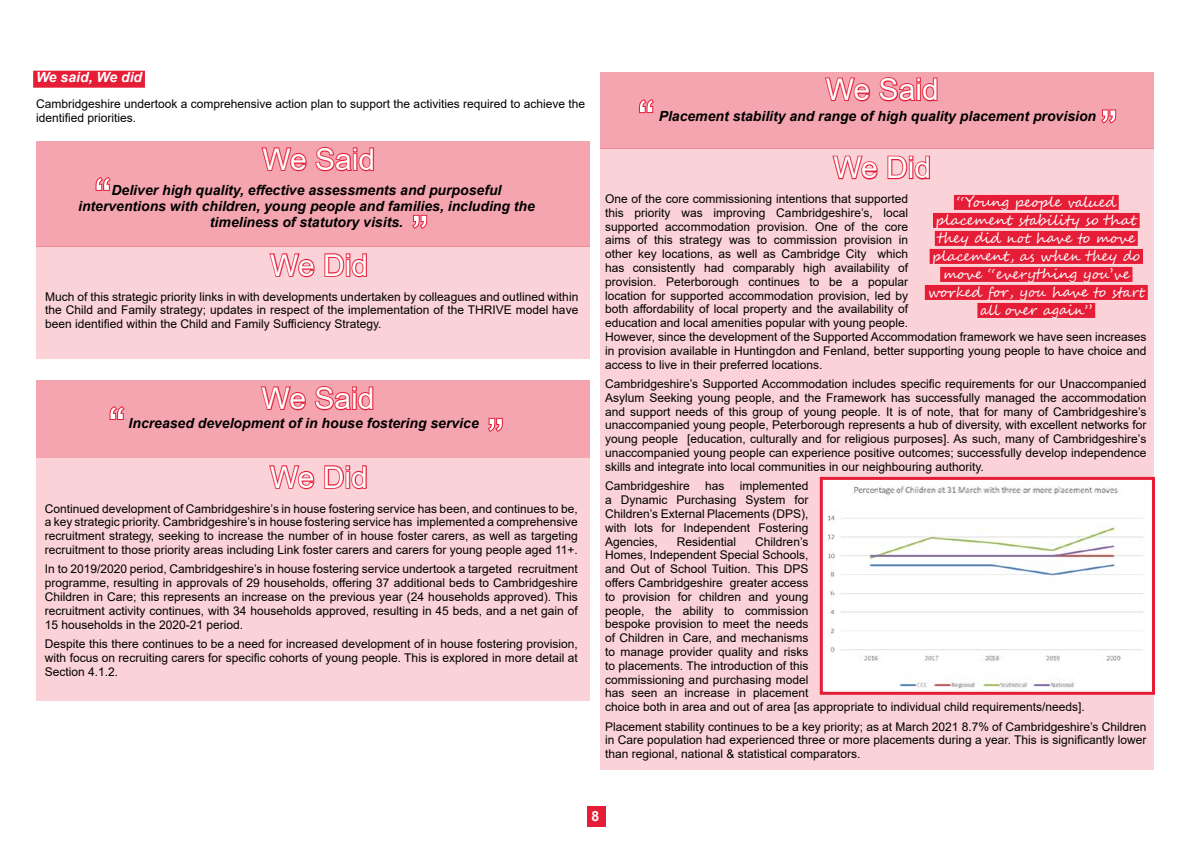
<style>
.page{position:relative;width:1191px;height:842px;background:#fff}
.page>*{position:absolute;margin:0;border:0;box-sizing:border-box;transform-origin:0 0}
.t1{font:50px "Arial";color:#fff}
.t2{font:30px "Arial";color:#fff}
.t3{font:italic 700 14px/16.1px "Arial";color:#000;text-align:center}
.t4{font:14px/18px "Segoe Script";color:#fff;text-align:center}
.t5{font:italic 700 14px "Arial";color:#fff}
.t6{font:700 14px "Arial";color:#fff}
.t7{font:12px/13.8px "Arial";color:#000;text-align:justify}
</style>
<div class="page">
<div style="left:37px;top:246px;width:553px;height:113px;background:#fad2d7"></div>
<svg style="left:269px;top:253px;width:46px;height:25px"></svg>
<svg style="left:324px;top:253px;width:43px;height:25px"></svg>
<div style="left:37px;top:142px;width:553px;height:105px;background:#f5a5af"></div>
<svg style="left:261px;top:147px;width:46px;height:25px"></svg>
<svg style="left:315px;top:147px;width:59px;height:25px"></svg>
<svg style="left:95px;top:177px;width:16px;height:14px"></svg>
<svg style="left:412px;top:214px;width:16px;height:15px"></svg>
<div style="left:33px;top:71px;width:112px;height:17px;background:#e61d37"></div>
<div style="left:600px;top:149px;width:553px;height:621px;background:#fad2d7"></div>
<svg style="left:832px;top:155px;width:46px;height:25px"></svg>
<svg style="left:887px;top:155px;width:43px;height:25px"></svg>
<div style="left:954px;top:195px;width:164px;height:15px;background:#e61d37"></div>
<div style="left:933px;top:213px;width:206px;height:15px;background:#e61d37"></div>
<div style="left:935px;top:231px;width:202px;height:15px;background:#e61d37"></div>
<div style="left:929px;top:249px;width:214px;height:15px;background:#e61d37"></div>
<div style="left:940px;top:267px;width:192px;height:15px;background:#e61d37"></div>
<div style="left:925px;top:285px;width:222px;height:15px;background:#e61d37"></div>
<div style="left:977px;top:303px;width:118px;height:15px;background:#e61d37"></div>
<div style="left:600px;top:72px;width:553px;height:77px;background:#f5a5af"></div>
<svg style="left:825px;top:77px;width:46px;height:25px"></svg>
<svg style="left:879px;top:77px;width:59px;height:25px"></svg>
<svg style="left:639px;top:99px;width:15px;height:15px"></svg>
<svg style="left:1101px;top:109px;width:16px;height:15px"></svg>
<img style="left:824px;top:481px;width:327px;height:210px">
<div style="left:820px;top:477px;width:335px;height:218px;border:3px solid #e61d37"></div>
<div style="left:36px;top:381px;width:553px;height:77px;background:#f5a5af"></div>
<svg style="left:260px;top:386px;width:46px;height:25px"></svg>
<svg style="left:314px;top:386px;width:60px;height:25px"></svg>
<div style="left:36px;top:458px;width:553px;height:242px;background:#fad2d7"></div>
<svg style="left:269px;top:465px;width:46px;height:25px"></svg>
<svg style="left:324px;top:465px;width:43px;height:25px"></svg>
<svg style="left:488px;top:417px;width:15px;height:15px"></svg>
<svg style="left:109px;top:406px;width:16px;height:14px"></svg>
<div style="left:587px;top:806px;width:18px;height:20px;background:#e61d37"></div>
<p class="t5" style="left:36px;top:68px;width:108px">We said, We did</p>
<p class="t7" style="left:36px;top:97px;width:550px">Cambridgeshire undertook a comprehensive action plan to support the activities required to achieve the identified priorities.</p>
<h2 class="t2" style="left:262px;top:139px;width:114px">We Said</h2>
<p class="t3" style="left:78px;top:182px;width:458px">Deliver high quality, effective assessments and purposeful interventions with children, young people and families, including the timeliness of statutory visits.</p>
<h1 class="t1" style="left:94px;top:163px;width:18px">“</h1>
<h1 class="t1" style="left:412px;top:200px;width:18px">”</h1>
<h2 class="t2" style="left:270px;top:245px;width:99px">We Did</h2>
<p class="t7" style="left:45px;top:289px;width:535px">Much of this strategic priority links in with developments undertaken by colleagues and outlined within the Child and Family strategy; updates in respect of the implementation of the THRIVE model have been identified within the Child and Family Sufficiency Strategy.</p>
<h2 class="t2" style="left:262px;top:378px;width:114px">We Said</h2>
<p class="t3" style="left:129px;top:415px;width:352px">Increased development of in house fostering service</p>
<h2 class="t2" style="left:270px;top:457px;width:99px">We Did</h2>
<p class="t7" style="left:45px;top:501px;width:534px">Continued development of Cambridgeshire’s in house fostering service has been, and continues to be, a key strategic priority. Cambridgeshire’s in house fostering service has implemented a comprehensive recruitment strategy, seeking to increase the number of in house foster carers, as well as targeting recruitment to those priority areas including Link foster carers and carers for young people aged 11+.</p>
<p class="t7" style="left:45px;top:562px;width:534px">In to 2019/2020 period, Cambridgeshire’s in house fostering service undertook a targeted recruitment programme, resulting in approvals of 29 households, offering 37 additional beds to Cambridgeshire Children in Care; this represents an increase on the previous year (24 households approved). This recruitment activity continues, with 34 households approved, resulting in 45 beds, and a net gain of 15 households in the 2020-21 period.</p>
<p class="t7" style="left:45px;top:637px;width:534px">Despite this there continues to be a need for increased development of in house fostering provision, with focus on recruiting carers for specific cohorts of young people. This is explored in more detail at Section 4.1.2.</p>
<h1 class="t1" style="left:108px;top:392px;width:18px">“</h1>
<h1 class="t1" style="left:487px;top:403px;width:18px">”</h1>
<h2 class="t2" style="left:826px;top:69px;width:114px">We Said</h2>
<h1 class="t1" style="left:638px;top:85px;width:18px">“</h1>
<h1 class="t1" style="left:1100px;top:95px;width:18px">”</h1>
<p class="t3" style="left:658px;top:108px;width:439px">Placement stability and range of high quality placement provision</p>
<h2 class="t2" style="left:833px;top:147px;width:99px">We Did</h2>
<p class="t7" style="left:605px;top:192px;width:543px;text-align:left">One of the core commissioning intentions that supported<br>this priority was improving Cambridgeshire’s, local<br>supported accommodation provision. One of the core<br>aims of this strategy was to commission provision in<br>other key locations, as well as Cambridge City which<br>has consistently had comparably high availability of<br>provision. Peterborough continues to be a popular<br>location for supported accommodation provision, led by<br>both affordability of local property and the availability of<br>education and local amenities popular with young people.<br>However, since the development of the Supported Accommodation framework we have seen increases in provision available in Huntingdon and Fenland, better supporting young people to have choice and access to live in their preferred locations.</p>
<p class="t7" style="left:605px;top:377px;width:543px">Cambridgeshire’s Supported Accommodation includes specific requirements for our Unaccompanied Asylum Seeking young people, and the Framework has successfully managed the accommodation and support needs of this group of young people. It is of note, that for many of Cambridgeshire’s unaccompanied young people, Peterborough represents a hub of diversity, with excellent networks for young people [education, culturally and for religious purposes]. As such, many of Cambridgeshire’s unaccompanied young people can experience positive outcomes; successfully develop independence skills and integrate into local communities in our neighbouring authority.</p>
<p class="t7" style="left:605px;top:479px;width:86px">Cambridgeshire</p>
<p class="t7" style="left:705px;top:479px;width:21px">has</p>
<p class="t4" style="left:927px;top:193px;width:220px">“Young people valued placement stability so that they did not have to move placement, as when they do move “everything you’ve worked for, you have to start all over again”</p>
<p class="t7" style="left:605px;top:479px;width:205px;text-indent:135px">implemented a Dynamic Purchasing System for Children’s External Placements (DPS), with lots for Independent Fostering Agencies,</p>
<p class="t7" style="left:605px;top:534px;width:481px;text-align:left;text-indent:150px">Children’s<br>Homes, Independent Special Schools,<br>and Out of School Tuition. This DPS<br>offers Cambridgeshire greater access<br>to provision for children and young<br>people, the ability to commission<br>bespoke provision to meet the needs<br>of Children in Care, and mechanisms<br>to manage provider quality and risks<br>to placements. The introduction of this<br>commissioning and purchasing model<br>has seen an increase in placement<br>choice both in area and out of area [as appropriate to individual child requirements/needs].</p>
<p class="t7" style="left:605px;top:719px;width:543px">Placement stability continues to be a key priority; as at March 2021 8.7% of Cambridgeshire’s Children in Care population had experienced three or more placements during a year. This is significantly lower than regional, national &amp; statistical comparators.</p>
<p class="t7" style="left:677px;top:534px;width:61px">Residential</p>
<p class="t6" style="left:591px;top:806px;width:9px">8</p>
</div>
